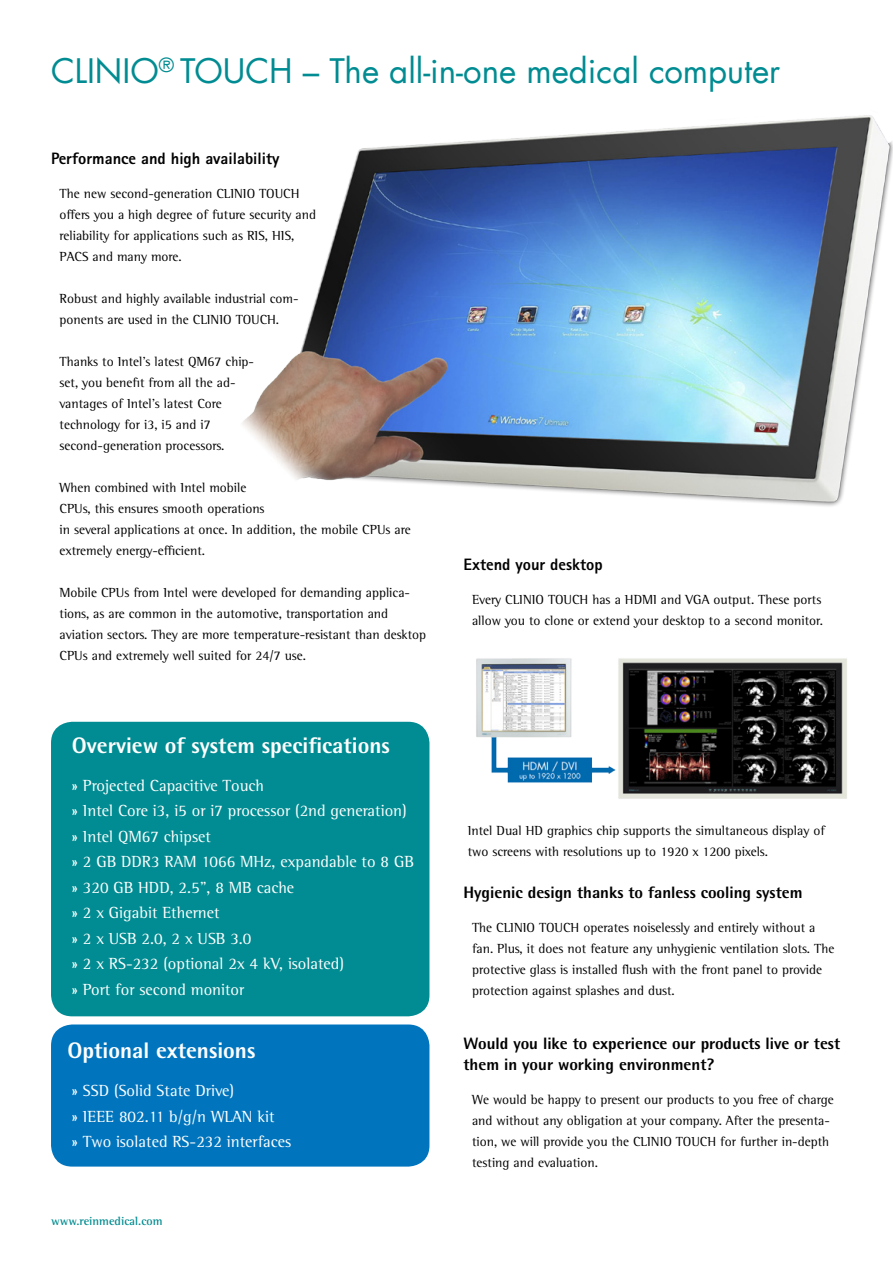
<style>
.page{position:relative;width:893px;height:1263px;background:#fff}
.page>*{position:absolute;margin:0;border:0;box-sizing:border-box;transform-origin:0 0}
.t1{font:33px "Futura Com";color:#008c92}
.t2{font:800 22.5px "Rotis Semi Sans Pro";color:#fff}
.t3{font:16.5px/25.5px "Rotis Semi Serif Pro";color:#fff}
.t4{font:800 16.5px/21px "Rotis Semi Sans Pro";color:#000}
.t5{font:800 16.5px "Rotis Sans Serif Pro";color:#000}
.t6{font:13.5px/21px "Rotis Semi Serif Pro";color:#000}
.t7{font:700 12px "Rotis Semi Serif Pro";color:#008c90}
</style>
<div class="page">
<div style="left:51px;top:1024px;width:378px;height:142px;background:#0075be;border-radius:21px"></div>
<div style="left:51px;top:722px;width:378px;height:294px;background:#008c92;border-radius:21px"></div>
<img style="left:242px;top:115px;width:651px;height:391px">
<img style="left:476px;top:658px;width:371px;height:141px">
<h1 class="t1" style="left:51px;top:48px;width:731px">CLINIO<sup>®</sup> TOUCH – The all-in-one medical computer</h1>
<p class="t5" style="left:51px;top:148px;width:230px">Performance and high availability</p>
<p class="t6" style="left:60px;top:183px;width:258px">The new second-generation CLINIO TOUCH offers you a high degree of future security and reliability for applications such as RIS, HIS, PACS and many more.</p>
<p class="t6" style="left:60px;top:288px;width:241px">Robust and highly available industrial com&shy;ponents are used in the CLINIO TOUCH.</p>
<p class="t6" style="left:60px;top:351px;width:196px">Thanks to Intel’s latest QM67 chip&shy;set, you benefit from all the ad&shy;vantages of Intel’s latest Core technology for i3, i5 and i7 second-generation processors.</p>
<p class="t6" style="left:60px;top:477px;width:353px">When combined with Intel mobile<br>CPUs, this ensures smooth operations<br>in several applications at once. In addition, the mobile CPUs are extremely energy-efficient.</p>
<p class="t6" style="left:60px;top:582px;width:368px">Mobile CPUs from Intel were developed for demanding applica&shy;tions, as are common in the automotive, transportation and aviation sectors. They are more temperature-resistant than desktop CPUs and extremely well suited for 24/7 use.</p>
<h2 class="t2" style="left:72px;top:731px;width:319px">Overview of system specifications</h2>
<p class="t3" style="left:72px;top:773px;width:343px">» Projected Capacitive Touch<br>» Intel Core i3, i5 or i7 processor (2nd generation) » Intel QM67 chipset<br>» 2 GB DDR3 RAM 1066 MHz, expandable to 8 GB » 320 GB HDD, 2.5”, 8 MB cache<br>» 2 x Gigabit Ethernet<br>» 2 x USB 2.0, 2 x USB 3.0<br>» 2 x RS-232 (optional 2x 4 kV, isolated)<br>» Port for second monitor</p>
<h2 class="t2" style="left:68px;top:1036px;width:189px">Optional extensions</h2>
<p class="t3" style="left:72px;top:1078px;width:221px">» SSD (Solid State Drive)<br>» IEEE 802.11 b/g/n WLAN kit<br>» Two isolated RS-232 interfaces</p>
<p class="t7" style="left:51px;top:1213px;width:113px">www.reinmedical.com</p>
<p class="t5" style="left:463px;top:554px;width:141px">Extend your desktop</p>
<p class="t6" style="left:472px;top:589px;width:352px">Every CLINIO TOUCH has a HDMI and VGA output. These ports allow you to clone or extend your desktop to a second monitor.</p>
<p class="t6" style="left:468px;top:820px;width:359px">Intel Dual HD graphics chip supports the simultaneous display of two screens with resolutions up to 1920 x 1200 pixels.</p>
<p class="t4" style="left:463px;top:881px;width:341px">Hygienic design thanks to fanless cooling system</p>
<p class="t6" style="left:472px;top:916px;width:364px">The CLINIO TOUCH operates noiselessly and entirely without a fan. Plus, it does not feature any unhygienic ventilation slots. The protective glass is installed flush with the front panel to provide protection against splashes and dust.</p>
<p class="t4" style="left:463px;top:1033px;width:378px">Would you like to experience our products live or test them in your working environment?</p>
<p class="t6" style="left:472px;top:1089px;width:363px">We would be happy to present our products to you free of charge and without any obligation at your company. After the presenta&shy;tion, we will provide you the CLINIO TOUCH for further in-depth testing and evaluation.</p>
</div>
